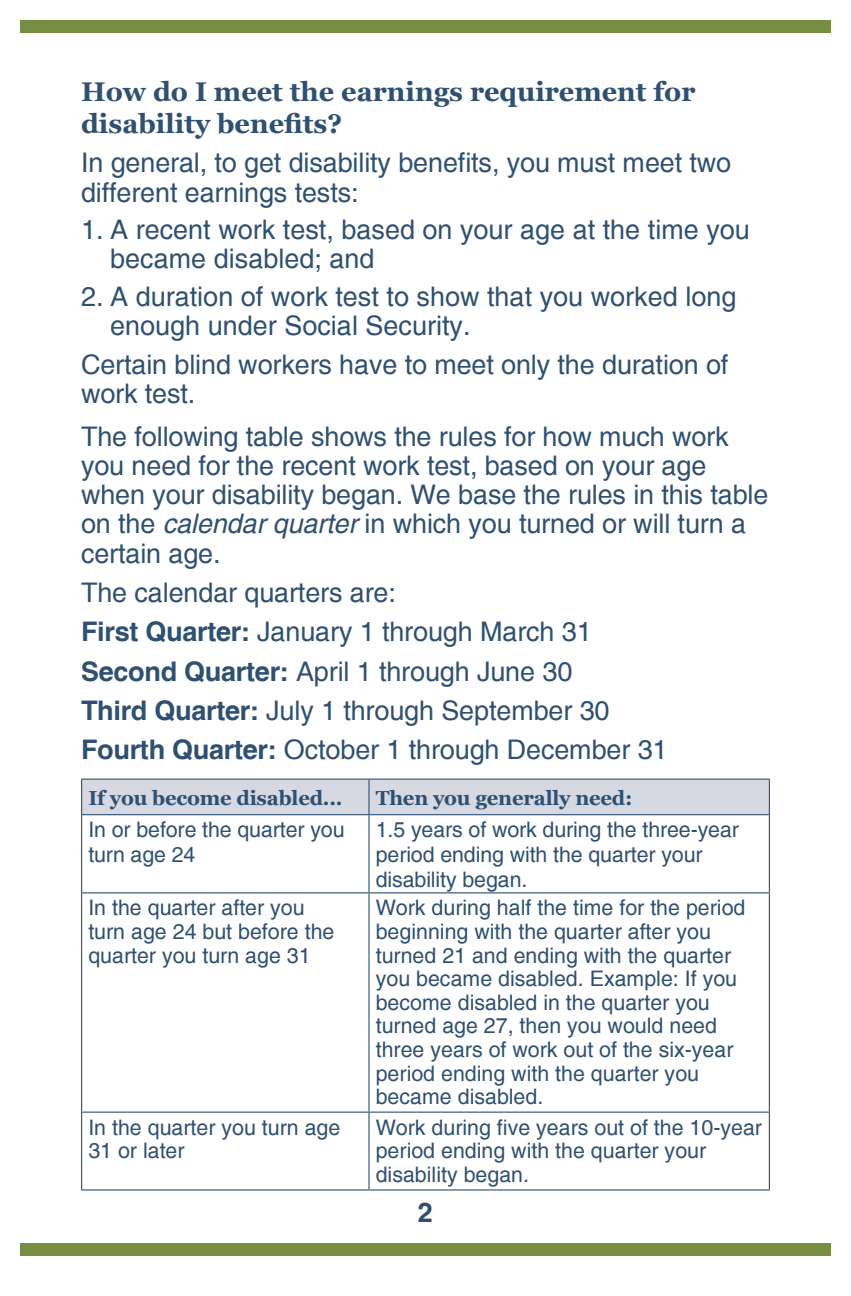
<style>
.page{position:relative;width:851px;height:1296px;background:#fff}
.page>*{position:absolute;margin:0;border:0;box-sizing:border-box;transform-origin:0 0}
.t1{font:27px/29.2px "Helvetica";letter-spacing:-.005em;color:#2e5072}
.t2{font:700 27px/31.5px "Georgia";color:#2e5072}
.t3{font:700 27px "Helvetica";color:#2e5072}
.t4{font:21.38px/23.6px "Helvetica";color:#2e5072}
.t5{font:700 20.25px "Georgia";letter-spacing:-.01em;color:#2e5072}
.s1{font-style:italic}
.s2{font-weight:700}
</style>
<div class="page">
<div style="left:20px;top:1243px;width:810px;height:13px;background:#778d42"></div>
<div style="left:20px;top:20px;width:810px;height:13px;background:#778d42"></div>
<div style="left:82px;top:780px;width:686px;height:34px;background:#d6d9e2"></div>
<svg style="left:82px;top:815px;width:686px;height:374px"></svg>
<hr style="left:768px;top:780px;width:2px;height:34px;background:#2e5072">
<hr style="left:768px;top:815px;width:2px;height:77px;background:#2e5072">
<hr style="left:768px;top:893px;width:2px;height:219px;background:#2e5072">
<hr style="left:768px;top:1113px;width:2px;height:76px;background:#2e5072">
<hr style="left:81px;top:779px;width:288px;height:1px;background:#2e5072">
<hr style="left:81px;top:780px;width:1px;height:34px;background:#2e5072">
<hr style="left:369px;top:779px;width:401px;height:1px;background:#2e5072">
<hr style="left:368px;top:780px;width:1px;height:34px;background:#2e5072">
<hr style="left:81px;top:814px;width:288px;height:1px;background:#2e5072">
<hr style="left:81px;top:815px;width:1px;height:77px;background:#2e5072">
<hr style="left:369px;top:814px;width:401px;height:1px;background:#2e5072">
<hr style="left:368px;top:815px;width:1px;height:77px;background:#2e5072">
<hr style="left:81px;top:892px;width:288px;height:1px;background:#2e5072">
<hr style="left:81px;top:893px;width:1px;height:219px;background:#2e5072">
<hr style="left:369px;top:892px;width:401px;height:1px;background:#2e5072">
<hr style="left:368px;top:893px;width:1px;height:219px;background:#2e5072">
<hr style="left:81px;top:1112px;width:288px;height:1px;background:#2e5072">
<hr style="left:81px;top:1113px;width:1px;height:76px;background:#2e5072">
<hr style="left:369px;top:1112px;width:401px;height:1px;background:#2e5072">
<hr style="left:368px;top:1113px;width:1px;height:76px;background:#2e5072">
<hr style="left:81px;top:1189px;width:288px;height:2px;background:#2e5072">
<hr style="left:369px;top:1189px;width:401px;height:2px;background:#2e5072">
<h2 class="t2" style="left:81px;top:76px;width:615px">How do I meet the earnings requirement for disability benefits?</h2>
<p class="t1" style="left:81px;top:149px;width:651px">In general, to get disability benefits, you must meet two different earnings tests:</p>
<p class="t1" style="left:110px;top:216px;width:641px;text-indent:-29px">1. A recent work test, based on your age at the time you became disabled; and</p>
<p class="t1" style="left:110px;top:282px;width:627px;text-indent:-29px">2. A duration of work test to show that you worked long enough under Social Security.</p>
<p class="t1" style="left:81px;top:351px;width:649px">Certain blind workers have to meet only the duration of work test.</p>
<p class="t1" style="left:81px;top:422px;width:688px">The following table shows the rules for how much work you need for the recent work test, based on your age when your disability began. We base the rules in this table on the <span class="s1">calendar quarter</span> in which you turned or will turn a certain age.</p>
<p class="t1" style="left:81px;top:579px;width:316px">The calendar quarters are:</p>
<p class="t1" style="left:81px;top:618px;width:512px"><span class="s2">First Quarter:</span> January 1 through March 31</p>
<p class="t1" style="left:81px;top:657px;width:493px"><span class="s2">Second Quarter:</span> April 1 through June 30</p>
<p class="t1" style="left:81px;top:697px;width:530px"><span class="s2">Third Quarter:</span> July 1 through September 30</p>
<p class="t1" style="left:81px;top:736px;width:588px"><span class="s2">Fourth Quarter:</span> October 1 through December 31</p>
<p class="t5" style="left:88px;top:785px;width:255px">If you become disabled...</p>
<p class="t5" style="left:376px;top:785px;width:258px">Then you generally need:</p>
<p class="t4" style="left:88px;top:818px;width:258px;line-height:24.8px">In or before the quarter you turn age 24</p>
<p class="t4" style="left:376px;top:818px;width:365px;line-height:24.8px">1.5 years of work during the three-year period ending with the quarter your disability began.</p>
<p class="t4" style="left:88px;top:897px;width:247px">In the quarter after you turn age 24 but before the quarter you turn age 31</p>
<p class="t4" style="left:376px;top:897px;width:371px">Work during half the time for the period beginning with the quarter after you turned 21 and ending with the quarter you became disabled. Example: If you become disabled in the quarter you turned age 27, then you would need three years of work out of the six-year period ending with the quarter you became disabled.</p>
<p class="t4" style="left:88px;top:1116px;width:253px">In the quarter you turn age<br>31 or later</p>
<p class="t4" style="left:376px;top:1116px;width:388px">Work during five years out of the 10-year period ending with the quarter your disability began.</p>
<p class="t3" style="left:418px;top:1196px;width:17px">2</p>
</div>
